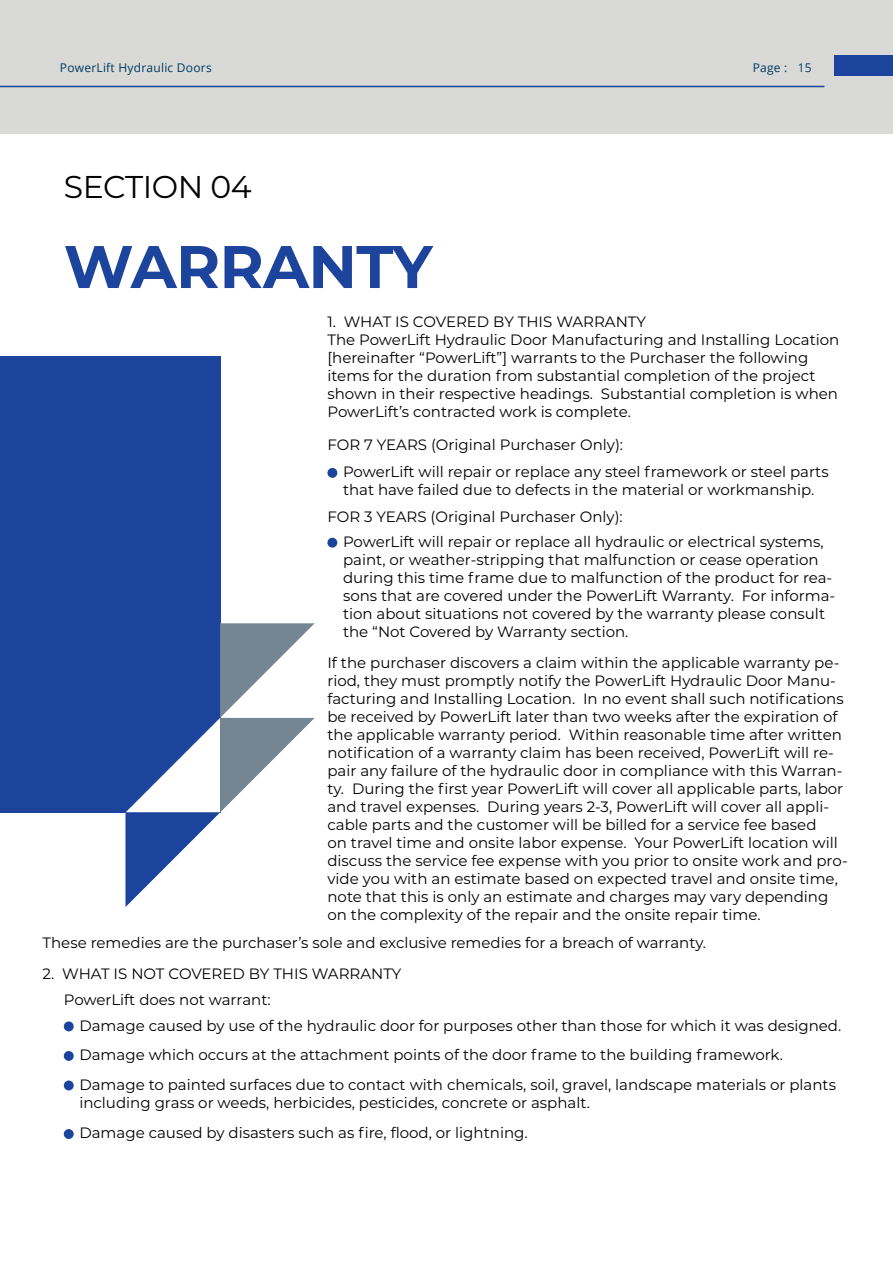
<style>
.page{position:relative;width:893px;height:1263px;background:#fff}
.page>*{position:absolute;margin:0;border:0;box-sizing:border-box;transform-origin:0 0}
.t1{font:700 60px "Montserrat";letter-spacing:-.01em;color:#1c449c}
.t2{font:31.5px "Montserrat";letter-spacing:-.015em;color:#000}
.t3{font:15px/18px "Montserrat";color:#000}
.t4{font:12px "Open Sans";letter-spacing:.02em;color:#003a5f}
</style>
<div class="page">
<div style="left:0;top:0;width:892px;height:134px;background:#d9dad7"></div>
<div style="left:835px;top:56px;width:58px;height:20px;background:#1c449c"></div>
<hr style="left:0;top:86px;width:824px;height:1px;background:#1c449c">
<div style="left:0;top:356px;width:220px;height:456px;background:#1c449c"></div>
<svg style="left:125px;top:623px;width:190px;height:284px"></svg>
<div style="left:327px;top:468px;width:10px;height:10px;background:#1c449c;border-radius:50%"></div>
<div style="left:327px;top:538px;width:10px;height:10px;background:#1c449c;border-radius:50%"></div>
<div style="left:64px;top:1021px;width:10px;height:10px;background:#1c449c;border-radius:50%"></div>
<div style="left:64px;top:1051px;width:10px;height:10px;background:#1c449c;border-radius:50%"></div>
<div style="left:64px;top:1080px;width:10px;height:10px;background:#1c449c;border-radius:50%"></div>
<div style="left:64px;top:1129px;width:10px;height:10px;background:#1c449c;border-radius:50%"></div>
<p class="t4" style="left:60px;top:59px;width:153px">PowerLift Hydraulic Doors</p>
<p class="t4" style="left:753px;top:59px;width:61px">Page : 15</p>
<h2 class="t2" style="left:64px;top:165px;width:189px">SECTION 04</h2>
<h1 class="t1" style="left:64px;top:223px;width:370px">WARRANTY</h1>
<p class="t3" style="left:327px;top:312px;width:514px">1. WHAT IS COVERED BY THIS WARRANTY<br>The PowerLift Hydraulic Door Manufacturing and Installing Location [hereinafter “PowerLift”] warrants to the Purchaser the following items for the duration from substantial completion of the project shown in their respective headings. Substantial completion is when PowerLift’s contracted work is complete.</p>
<p class="t3" style="left:343px;top:430px;width:487px;line-height:27.5px;text-indent:-16px">FOR 7 YEARS (Original Purchaser Only):<br>PowerLift will repair or replace any steel framework or steel parts</p>
<p class="t3" style="left:327px;top:476px;width:488px;line-height:26.4px;text-indent:16px">that have failed due to defects in the material or workmanship.<br>FOR 3 YEARS (Original Purchaser Only):</p>
<p class="t3" style="left:343px;top:532px;width:494px">PowerLift will repair or replace all hydraulic or electrical systems, paint, or weather-stripping that malfunction or cease operation during this time frame due to malfunction of the product for rea&shy;sons that are covered under the PowerLift Warranty. For informa&shy;tion about situations not covered by the warranty please consult the “Not Covered by Warranty section.</p>
<p class="t3" style="left:327px;top:653px;width:522px">If the purchaser discovers a claim within the applicable warranty pe&shy;riod, they must promptly notify the PowerLift Hydraulic Door Manu&shy;facturing and Installing Location. In no event shall such notifications be received by PowerLift later than two weeks after the expiration of the applicable warranty period. Within reasonable time after written notification of a warranty claim has been received, PowerLift will re&shy;pair any failure of the hydraulic door in compliance with this Warran&shy;ty. During the first year PowerLift will cover all applicable parts, labor and travel expenses. During years 2-3, PowerLift will cover all appli&shy;cable parts and the customer will be billed for a service fee based<br>on travel time and onsite labor expense. Your PowerLift location will discuss the service fee expense with you prior to onsite work and pro&shy;vide you with an estimate based on expected travel and onsite time, note that this is only an estimate and charges may vary depending on the complexity of the repair and the onsite repair time.</p>
<p class="t3" style="left:43px;top:933px;width:665px">These remedies are the purchaser’s sole and exclusive remedies for a breach of warranty.</p>
<p class="t3" style="left:64px;top:961px;width:339px;line-height:25.3px;text-indent:-21px">2. WHAT IS NOT COVERED BY THIS WARRANTY<br>PowerLift does not warrant:</p>
<p class="t3" style="left:79px;top:1010px;width:763px;line-height:29.5px">Damage caused by use of the hydraulic door for purposes other than those for which it was designed.<br>Damage which occurs at the attachment points of the door frame to the building framework.<br>Damage to painted surfaces due to contact with chemicals, soil, gravel, landscape materials or plants</p>
<p class="t3" style="left:79px;top:1087px;width:512px;line-height:30.5px">including grass or weeds, herbicides, pesticides, concrete or asphalt.<br>Damage caused by disasters such as fire, flood, or lightning.</p>
</div>
